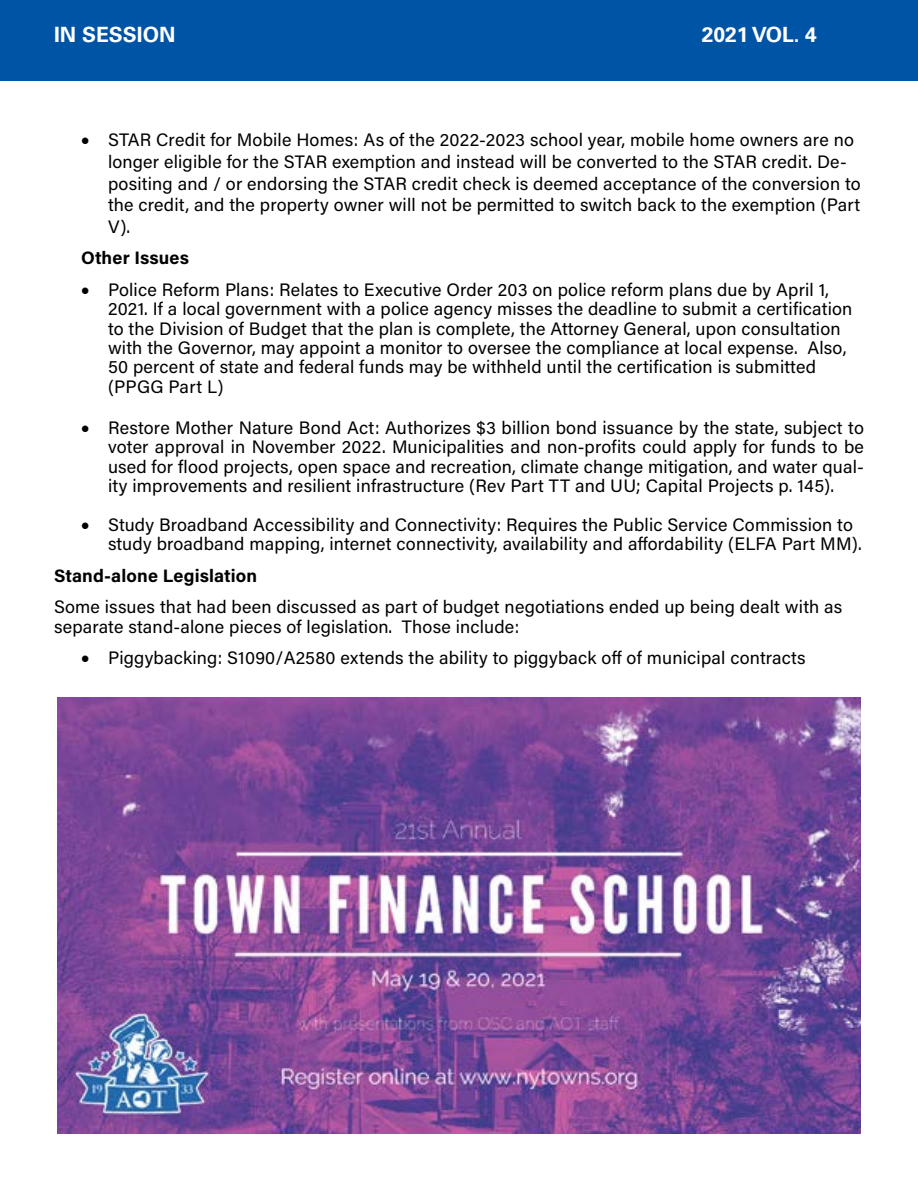
<style>
.page{position:relative;width:918px;height:1188px;background:#fff}
.page>*{position:absolute;margin:0;border:0;box-sizing:border-box;transform-origin:0 0}
.t1{font:700 21px "Univers LT Pro 65";color:#fff}
.t2{font:18px/19.4px "Acumin Pro";letter-spacing:.01em;color:#000}
.t3{font:700 18px "Acumin Pro";letter-spacing:.01em;color:#000}
</style>
<div class="page">
<div style="left:0;top:0;width:918px;height:81px;background:#0054a6"></div>
<img style="left:58px;top:697px;width:802px;height:437px">
<p class="t1" style="left:54px;top:20px;width:123px">IN SESSION</p>
<p class="t1" style="left:702px;top:20px;width:116px">2021 VOL. 4</p>
<p class="t2" style="left:108px;top:129px;width:754px;line-height:21.6px;text-indent:-27px">• STAR Credit for Mobile Homes: As of the 2022-2023 school year, mobile home owners are no longer eligible for the STAR exemption and instead will be converted to the STAR credit. De&shy;positing and / or endorsing the STAR credit check is deemed acceptance of the conversion to the credit, and the property owner will not be permitted to switch back to the exemption (Part V).</p>
<p class="t3" style="left:81px;top:245px;width:110px">Other Issues</p>
<p class="t2" style="left:108px;top:279px;width:746px;text-indent:-27px">• Police Reform Plans: Relates to Executive Order 203 on police reform plans due by April 1, 2021. If a local government with a police agency misses the deadline to submit a certification to the Division of Budget that the plan is complete, the Attorney General, upon consultation with the Governor, may appoint a monitor to oversee the compliance at local expense. Also, 50 percent of state and federal funds may be withheld until the certification is submitted (PPGG Part L)</p>
<p class="t2" style="left:108px;top:417px;width:758px;text-align:justify;text-indent:-27px">• Restore Mother Nature Bond Act: Authorizes $3 billion bond issuance by the state, subject to voter approval in November 2022. Municipalities and non-profits could apply for funds to be used for flood projects, open space and recreation, climate change mitigation, and water qual&shy;ity improvements and resilient infrastructure (Rev Part TT and UU; Capital Projects p. 145).</p>
<p class="t2" style="left:108px;top:514px;width:755px;text-indent:-27px">• Study Broadband Accessibility and Connectivity: Requires the Public Service Commission to study broadband mapping, internet connectivity, availability and affordability (ELFA Part MM).</p>
<p class="t3" style="left:54px;top:563px;width:205px">Stand-alone Legislation</p>
<p class="t2" style="left:54px;top:597px;width:790px">Some issues that had been discussed as part of budget negotiations ended up being dealt with as separate stand-alone pieces of legislation. Those include:</p>
<p class="t2" style="left:81px;top:647px;width:726px">• Piggybacking: S1090/A2580 extends the ability to piggyback off of municipal contracts</p>
</div>
